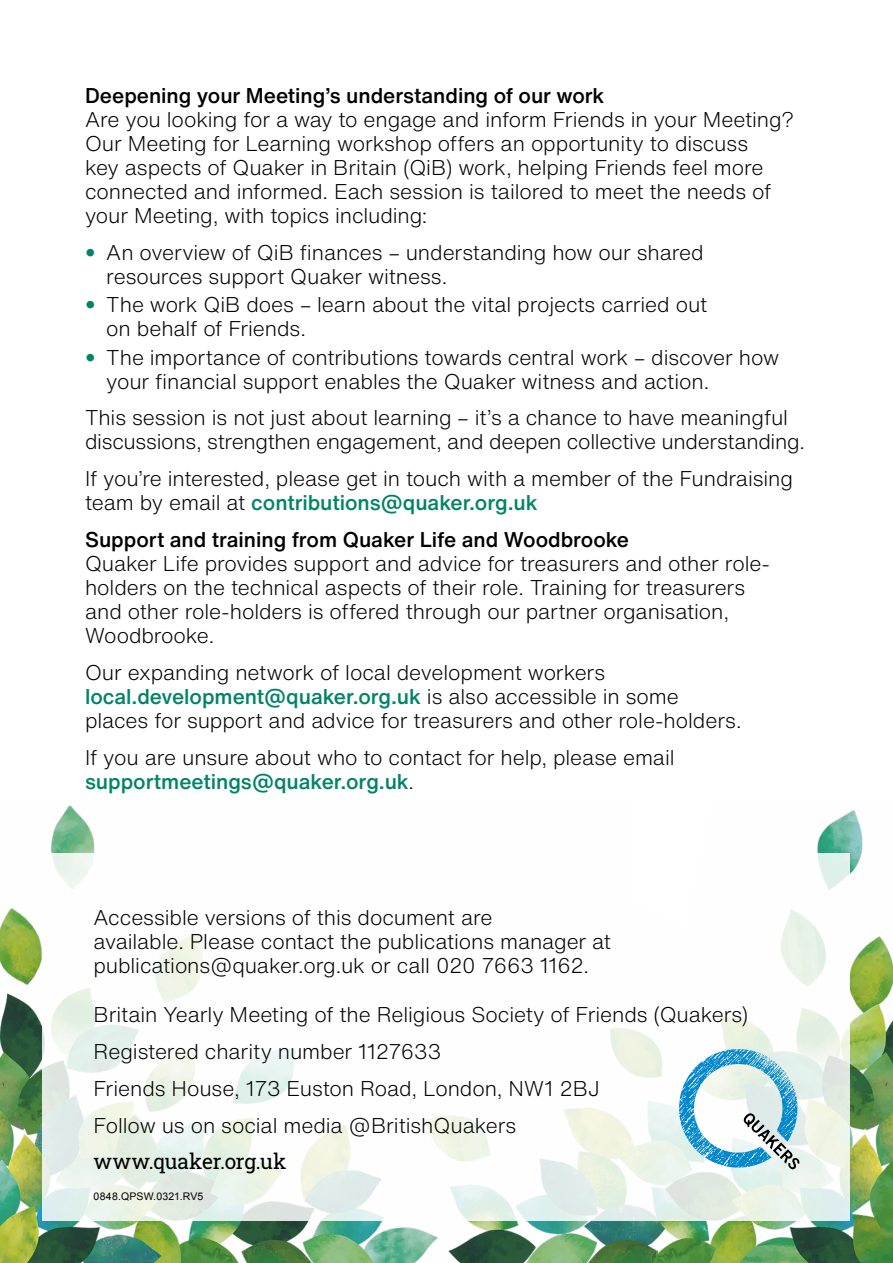
<style>
.page{position:relative;width:893px;height:1263px;background:#fff}
.page>*{position:absolute;margin:0;border:0;box-sizing:border-box;transform-origin:0 0}
.t1{font:300 21px/24px "Helvetica Now Text";letter-spacing:-.005em;color:#000}
.t2{font:21px "Roboto Slab";letter-spacing:-.005em;color:#000}
.t3{font:10.5px "Arial";letter-spacing:.015em;color:#000}
.s1{font-weight:500}
.s2{font-family:"Helvetica Neue";color:#008467}
.s3{font-weight:500;color:#008467}
</style>
<div class="page">
<img style="left:0;top:806px;width:893px;height:457px">
<svg style="left:43px;top:853px;width:807px;height:367px"></svg>
<svg style="left:679px;top:1049px;width:121px;height:121px"></svg>
<p class="t1" style="left:85px;top:83px;width:711px"><span class="s1">Deepening your Meeting’s understanding of our work<br></span>Are you looking for a way to engage and inform Friends in your Meeting?<br>Our Meeting for Learning workshop offers an opportunity to discuss<br>key aspects of Quaker in Britain (QiB) work, helping Friends feel more connected and informed. Each session is tailored to meet the needs of your Meeting, with topics including:</p>
<p class="t1" style="left:106px;top:240px;width:599px;text-indent:-21px"><span class="s2">•</span> An overview of QiB finances – understanding how our shared resources support Quaker witness.</p>
<p class="t1" style="left:106px;top:292px;width:603px;text-indent:-21px"><span class="s2">•</span> The work QiB does – learn about the vital projects carried out on behalf of Friends.</p>
<p class="t1" style="left:106px;top:344px;width:674px;text-indent:-21px"><span class="s2">•</span> The importance of contributions towards central work – discover how your financial support enables the Quaker witness and action.</p>
<p class="t1" style="left:85px;top:405px;width:721px">This session is not just about learning – it’s a chance to have meaningful discussions, strengthen engagement, and deepen collective understanding.</p>
<p class="t1" style="left:85px;top:466px;width:709px">If you’re interested, please get in touch with a member of the Fundraising team by email at <span class="s3">contributions@quaker.org.uk</span></p>
<p class="t1" style="left:85px;top:527px;width:686px"><span class="s1">Support and training from Quaker Life and Woodbrooke<br></span>Quaker Life provides support and advice for treasurers and other role&shy;holders on the technical aspects of their role. Training for treasurers and other role-holders is offered through our partner organisation, Woodbrooke.</p>
<p class="t1" style="left:85px;top:660px;width:658px">Our expanding network of local development workers <span class="s3">local.development@quaker.org.uk</span> is also accessible in some places for support and advice for treasurers and other role-holders.</p>
<p class="t1" style="left:85px;top:744px;width:591px">If you are unsure about who to contact for help, please email <span class="s3">supportmeetings@quaker.org.uk</span>.</p>
<p class="t1" style="left:94px;top:905px;width:519px">Accessible versions of this document are<br>available. Please contact the publications manager at publications@quaker.org.uk or call 020 7663 1162.</p>
<p class="t1" style="left:94px;top:1002px;width:656px">Britain Yearly Meeting of the Religious Society of Friends (Quakers)</p>
<p class="t1" style="left:94px;top:1039px;width:349px">Registered charity number 1127633</p>
<p class="t1" style="left:94px;top:1076px;width:508px">Friends House, 173 Euston Road, London, NW1 2BJ</p>
<p class="t1" style="left:94px;top:1112px;width:424px">Follow us on social media @BritishQuakers</p>
<p class="t2" style="left:94px;top:1147px;width:194px">www.quaker.org.uk</p>
<p class="t3" style="left:94px;top:1190px;width:111px">0848.QPSW.0321.RV5</p>
</div>
